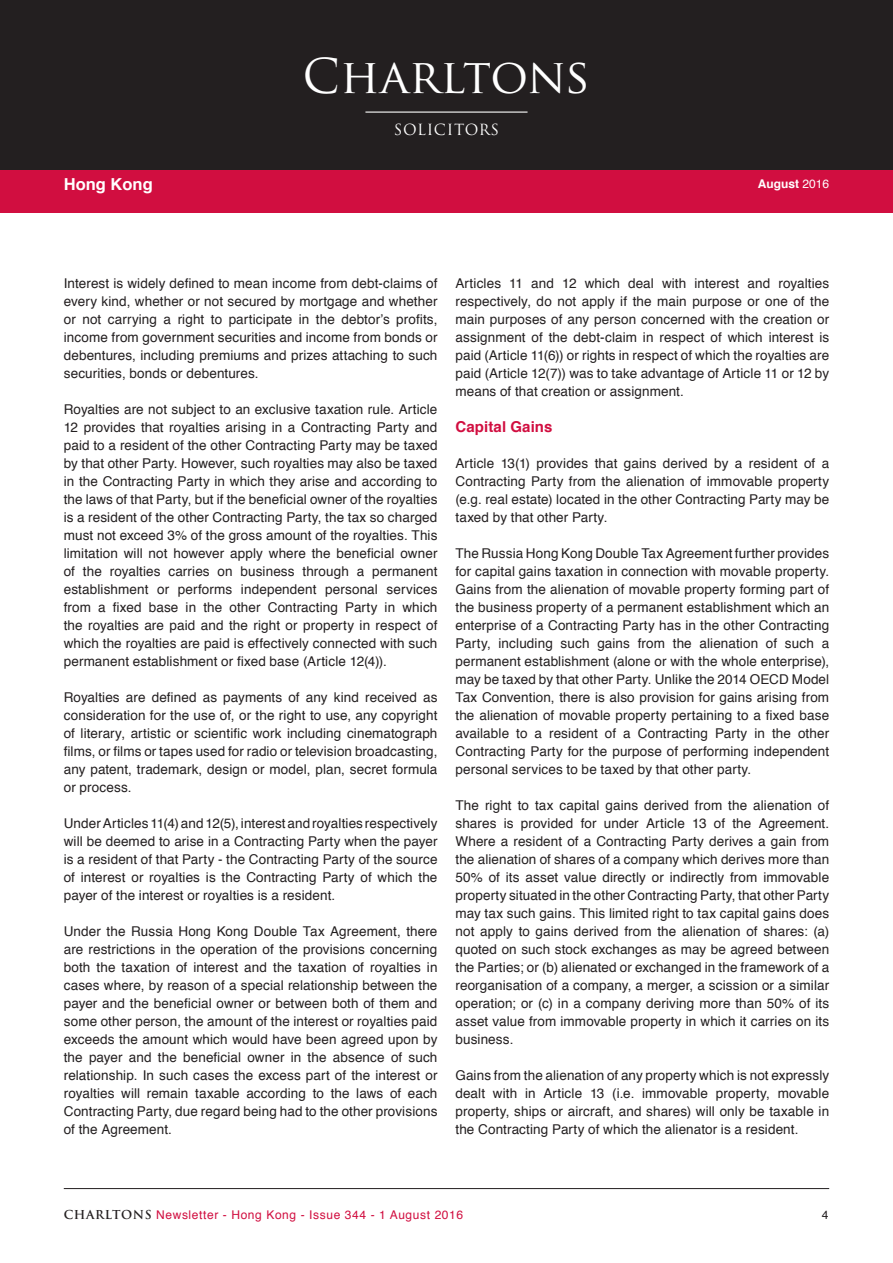
<style>
.page{position:relative;width:893px;height:1263px;background:#fff}
.page>*{position:absolute;margin:0;border:0;box-sizing:border-box;transform-origin:0 0}
.t1{font:46.8px "Trajan Pro";color:#fff}
.t2{font:700 16.5px "Helvetica";color:#fff}
.body__Subtitle_1{font:700 15px "Helvetica";letter-spacing:.01em;color:#d10e40}
.t3{font:15px "Trajan Pro";letter-spacing:.04em;color:#fff}
.body_text{font:13.5px/18px "Helvetica";letter-spacing:.01em;color:#231f20;text-align:justify}
.t4{font:12px "Helvetica";letter-spacing:.05em;color:#d10e40}
.t5{font:700 12px "Helvetica";color:#fff}
.t6{font:12px "Helvetica";color:#231f20}
.s1{font-weight:400}
.s2{font-family:"Trajan Pro";font-weight:700;color:#231f20}
</style>
<div class="page">
<div style="left:0;top:194px;width:893px;height:19px;background:#d10e40"></div>
<hr style="left:64px;top:1188px;width:765px;height:1px;background:#231f20">
<div style="left:0;top:0;width:893px;height:170px;background:#231f20"></div>
<div style="left:0;top:170px;width:893px;height:32px;background:#d10e40"></div>
<hr style="left:365px;top:112px;width:162px;height:1px;background:#fff">
<p class="t2" style="left:64px;top:171px;width:90px">Hong Kong</p>
<h1 class="t1" style="left:303px;top:47px;width:289px">Charltons</h1>
<p class="t3" style="left:394px;top:120px;width:107px">SOLICITORS</p>
<p class="t5" style="left:758px;top:174px;width:73px">August <span class="s1">2016</span></p>
<p class="body_text" style="left:64px;top:275px;width:375px">Interest is widely defined to mean income from debt-claims of every kind, whether or not secured by mortgage and whether or not carrying a right to participate in the debtor’s profits, income from government securities and income from bonds or debentures, including premiums and prizes attaching to such securities, bonds or debentures.</p>
<p class="body_text" style="left:64px;top:401px;width:375px">Royalties are not subject to an exclusive taxation rule. Article 12 provides that royalties arising in a Contracting Party and paid to a resident of the other Contracting Party may be taxed by that other Party. However, such royalties may also be taxed in the Contracting Party in which they arise and according to the laws of that Party, but if the beneficial owner of the royalties is a resident of the other Contracting Party, the tax so charged must not exceed 3% of the gross amount of the royalties. This limitation will not however apply where the beneficial owner of the royalties carries on business through a permanent establishment or performs independent personal services from a fixed base in the other Contracting Party in which the royalties are paid and the right or property in respect of which the royalties are paid is effectively connected with such permanent establishment or fixed base (Article 12(4)).</p>
<p class="body_text" style="left:64px;top:689px;width:375px">Royalties are defined as payments of any kind received as consideration for the use of, or the right to use, any copyright of literary, artistic or scientific work including cinematograph films, or films or tapes used for radio or television broadcasting, any patent, trademark, design or model, plan, secret formula or process.</p>
<p class="body_text" style="left:64px;top:815px;width:375px">Under Articles 11(4) and 12(5), interest and royalties respectively will be deemed to arise in a Contracting Party when the payer is a resident of that Party - the Contracting Party of the source of interest or royalties is the Contracting Party of which the payer of the interest or royalties is a resident.</p>
<p class="body_text" style="left:64px;top:923px;width:375px">Under the Russia Hong Kong Double Tax Agreement, there are restrictions in the operation of the provisions concerning both the taxation of interest and the taxation of royalties in cases where, by reason of a special relationship between the payer and the beneficial owner or between both of them and some other person, the amount of the interest or royalties paid exceeds the amount which would have been agreed upon by the payer and the beneficial owner in the absence of such relationship. In such cases the excess part of the interest or royalties will remain taxable according to the laws of each Contracting Party, due regard being had to the other provisions of the Agreement.</p>
<p class="body_text" style="left:455px;top:275px;width:375px">Articles 11 and 12 which deal with interest and royalties respectively, do not apply if the main purpose or one of the main purposes of any person concerned with the creation or assignment of the debt-claim in respect of which interest is paid (Article 11(6)) or rights in respect of which the royalties are paid (Article 12(7)) was to take advantage of Article 11 or 12 by means of that creation or assignment.</p>
<p class="body__Subtitle_1" style="left:455px;top:415px;width:98px">Capital Gains</p>
<p class="body_text" style="left:455px;top:455px;width:375px">Article 13(1) provides that gains derived by a resident of a Contracting Party from the alienation of immovable property (e.g. real estate) located in the other Contracting Party may be taxed by that other Party.</p>
<p class="body_text" style="left:455px;top:545px;width:375px">The Russia Hong Kong Double Tax Agreement further provides for capital gains taxation in connection with movable property.<br>Gains from the alienation of movable property forming part of the business property of a permanent establishment which an enterprise of a Contracting Party has in the other Contracting Party, including such gains from the alienation of such a permanent establishment (alone or with the whole enterprise), may be taxed by that other Party. Unlike the 2014 OECD Model Tax Convention, there is also provision for gains arising from the alienation of movable property pertaining to a fixed base available to a resident of a Contracting Party in the other Contracting Party for the purpose of performing independent personal services to be taxed by that other party.</p>
<p class="body_text" style="left:455px;top:797px;width:375px">The right to tax capital gains derived from the alienation of shares is provided for under Article 13 of the Agreement.<br>Where a resident of a Contracting Party derives a gain from the alienation of shares of a company which derives more than 50% of its asset value directly or indirectly from immovable property situated in the other Contracting Party, that other Party may tax such gains. This limited right to tax capital gains does not apply to gains derived from the alienation of shares: (a) quoted on such stock exchanges as may be agreed between the Parties; or (b) alienated or exchanged in the framework of a reorganisation of a company, a merger, a scission or a similar operation; or (c) in a company deriving more than 50% of its asset value from immovable property in which it carries on its business.</p>
<p class="body_text" style="left:455px;top:1067px;width:375px">Gains from the alienation of any property which is not expressly dealt with in Article 13 (i.e. immovable property, movable property, ships or aircraft, and shares) will only be taxable in the Contracting Party of which the alienator is a resident.</p>
<p class="t4" style="left:64px;top:1206px;width:401px"><span class="s2">CHARLTONS</span> Newsletter - Hong Kong - Issue 344 - 1 August 2016</p>
<p class="t6" style="left:822px;top:1206px;width:8px">4</p>
</div>
